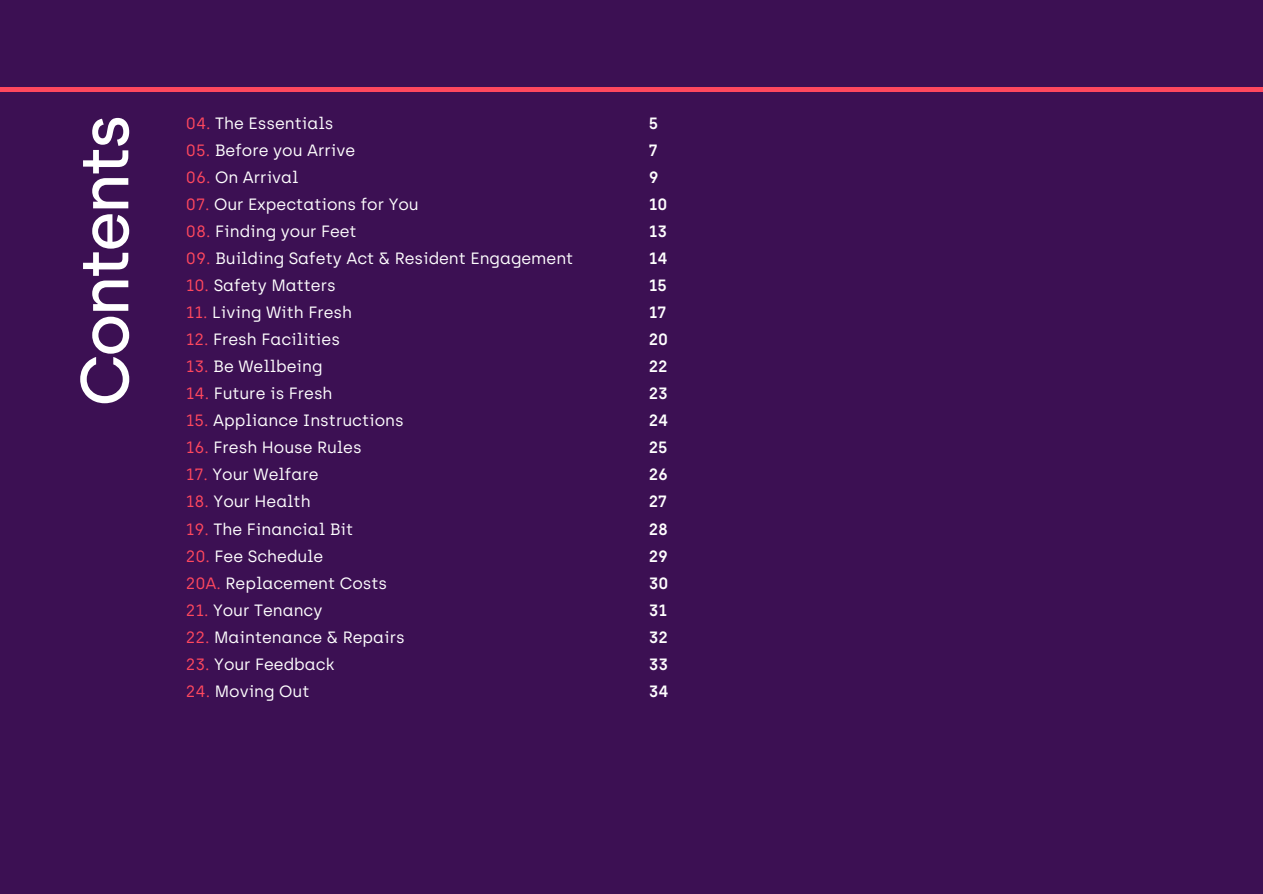
<style>
.page{position:relative;width:1263px;height:894px;background:#fff}
.page>*{position:absolute;margin:0;border:0;box-sizing:border-box;transform-origin:0 0}
.t1{font:500 67.5px "Archia";letter-spacing:-.04em;color:#fff}
.t2{font:16.35px "Archia";color:#fff}
.t3{font:600 16.35px/27px "Archia";color:#fff}
.s1{color:#ff485e}
</style>
<div class="page">
<div style="left:0;top:0;width:1263px;height:893px;background:#3c1053"></div>
<hr style="left:0;top:87px;width:1263px;height:4px;background:#ff485e">
<p class="t2" style="left:186px;top:114px;width:149px"><span class="s1">04.</span> The Essentials</p>
<p class="t2" style="left:186px;top:141px;width:171px"><span class="s1">05.</span> Before you Arrive</p>
<p class="t2" style="left:186px;top:168px;width:114px"><span class="s1">06.</span> On Arrival</p>
<p class="t2" style="left:186px;top:195px;width:234px"><span class="s1">07.</span> Our Expectations for You</p>
<p class="t2" style="left:186px;top:222px;width:172px"><span class="s1">08.</span> Finding your Feet</p>
<p class="t2" style="left:186px;top:249px;width:389px"><span class="s1">09.</span> Building Safety Act &amp; Resident Engagement</p>
<p class="t2" style="left:186px;top:276px;width:151px"><span class="s1">10.</span> Safety Matters</p>
<p class="t2" style="left:186px;top:303px;width:168px"><span class="s1">11.</span> Living With Fresh</p>
<p class="t2" style="left:186px;top:330px;width:156px"><span class="s1">12.</span> Fresh Facilities</p>
<p class="t2" style="left:186px;top:357px;width:138px"><span class="s1">13.</span> Be Wellbeing</p>
<p class="t2" style="left:186px;top:384px;width:148px"><span class="s1">14.</span> Future is Fresh</p>
<p class="t2" style="left:186px;top:411px;width:219px"><span class="s1">15.</span> Appliance Instructions</p>
<p class="t2" style="left:186px;top:438px;width:177px"><span class="s1">16.</span> Fresh House Rules</p>
<p class="t2" style="left:186px;top:465px;width:134px"><span class="s1">17.</span> Your Welfare</p>
<p class="t2" style="left:186px;top:492px;width:126px"><span class="s1">18.</span> Your Health</p>
<p class="t2" style="left:186px;top:519px;width:169px"><span class="s1">19.</span> The Financial Bit</p>
<p class="t2" style="left:186px;top:546px;width:139px"><span class="s1">20.</span> Fee Schedule</p>
<p class="t2" style="left:186px;top:573px;width:203px"><span class="s1">20A.</span> Replacement Costs</p>
<p class="t2" style="left:186px;top:600px;width:138px"><span class="s1">21.</span> Your Tenancy</p>
<p class="t2" style="left:186px;top:627px;width:220px"><span class="s1">22.</span> Maintenance &amp; Repairs</p>
<p class="t2" style="left:186px;top:654px;width:150px"><span class="s1">23.</span> Your Feedback</p>
<h2 class="t2" style="left:186px;top:681px;width:125px"><span class="s1">24.</span> Moving Out</h2>
<h1 class="t1" style="left:64px;top:406px;width:294px;rotate:-90deg">Contents</h1>
<p class="t3" style="left:649px;top:110px;width:21px">5<br>7<br>9<br>10<br>13<br>14<br>15<br>17<br>20<br>22<br>23<br>24<br>25<br>26<br>27<br>28<br>29<br>30<br>31<br>32<br>33<br>34</p>
</div>
